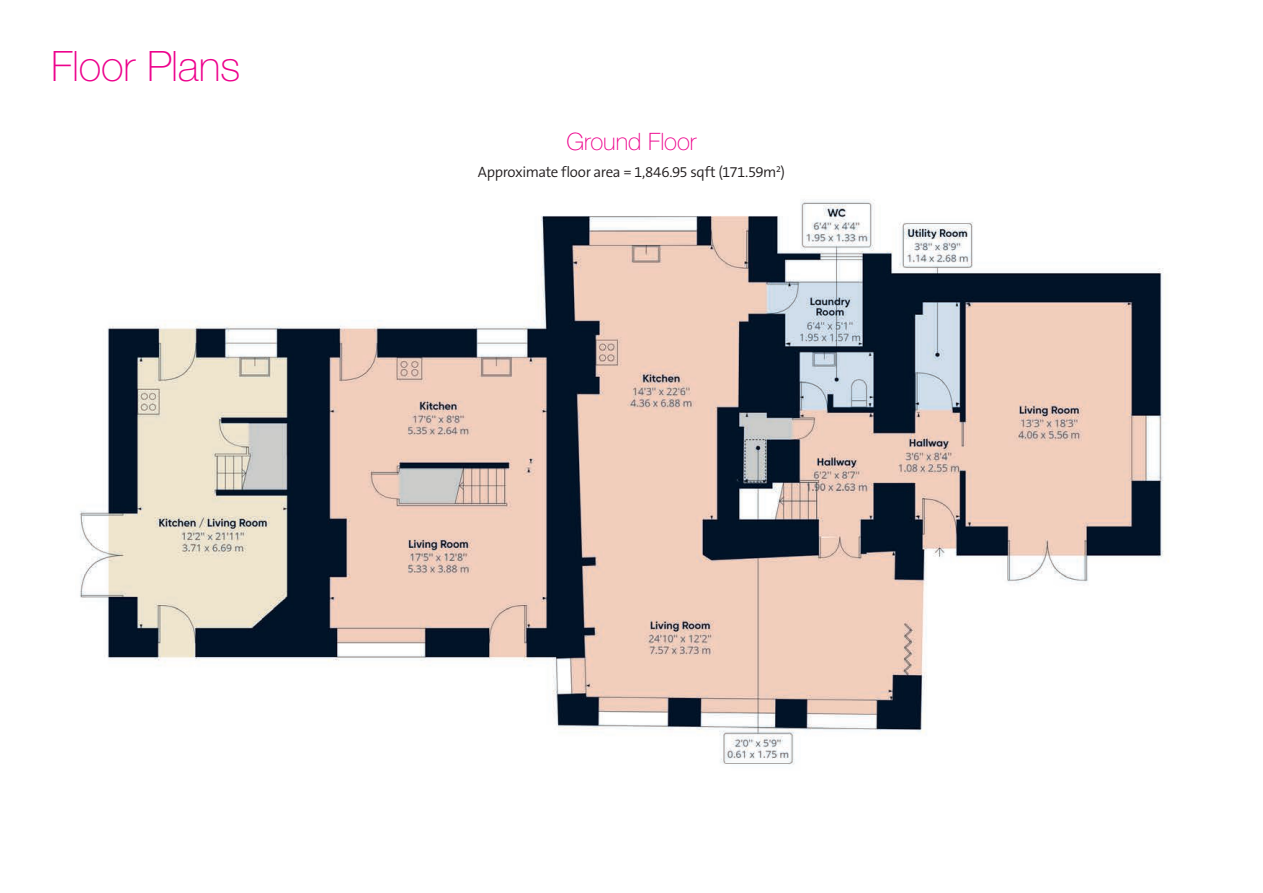
<style>
.page{position:relative;width:1263px;height:893px;background:#fff}
.page>*{position:absolute;margin:0;border:0;box-sizing:border-box;transform-origin:0 0}
.t1{font:100 42px "Helvetica Neue LT Std";letter-spacing:-.01em;color:#ed028c}
.t2{font:100 24px "Helvetica Neue LT Std";color:#ed028c}
.t3{font:300 15px "The Sans B4";letter-spacing:-.025em;color:#231f20}
</style>
<div class="page">
<img style="left:79px;top:200px;width:1085px;height:565px">
<h1 class="t1" style="left:51px;top:42px;width:191px">Floor Plans</h1>
<h2 class="t2" style="left:566px;top:128px;width:132px">Ground Floor</h2>
<p class="t3" style="left:478px;top:165px;width:309px">Approximate floor area = 1,846.95 sqft (171.59m<sup>2</sup>)</p>
</div>
